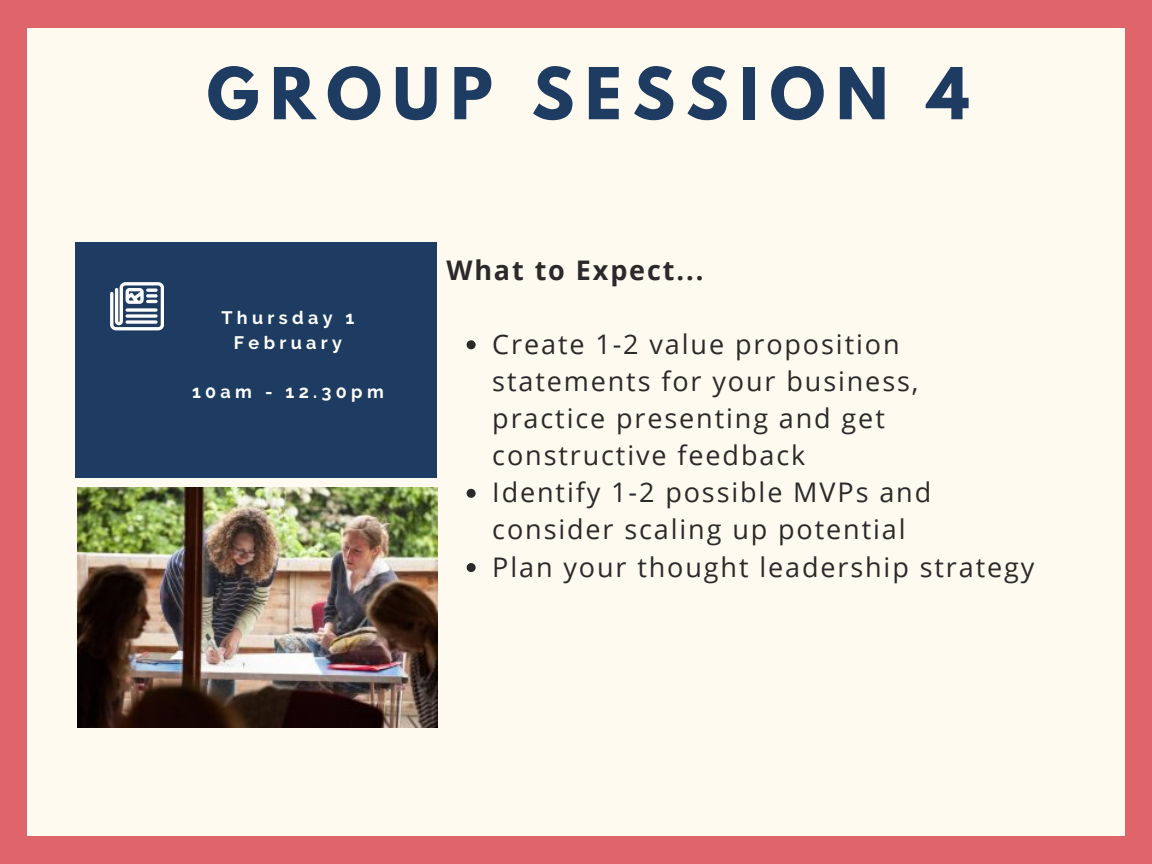
<style>
.page{position:relative;width:1152px;height:864px;background:#e0656a}
.page>*{position:absolute;margin:0;border:0;box-sizing:border-box;transform-origin:0 0}
.t1{font:700 63.45px "League Spartan";letter-spacing:.17em;color:#1e3c61}
.t2{font:27px/37.2px "Open Sans";letter-spacing:.07em;color:#2a2a2a}
.t3{font:700 27px "Open Sans";letter-spacing:.07em;color:#2a2a2a}
.t4{font:700 18px/24.8px "Raleway";letter-spacing:.24em;color:#fff;text-align:center}
</style>
<div class="page">
<div style="left:27px;top:28px;width:1098px;height:808px;background:#fffaf0"></div>
<div style="left:75px;top:242px;width:362px;height:236px;background:#1e3c61"></div>
<svg style="left:111px;top:282px;width:53px;height:48px"></svg>
<svg style="left:467px;top:340px;width:9px;height:9px"></svg>
<svg style="left:467px;top:489px;width:9px;height:9px"></svg>
<svg style="left:467px;top:563px;width:9px;height:9px"></svg>
<img style="left:77px;top:488px;width:360px;height:239px">
<p class="t1" style="left:207px;top:62px;width:764px">GROUP SESSION 4</p>
<p class="t4" style="left:221px;top:305px;width:134px">Thursday 1<br>February</p>
<p class="t4" style="left:192px;top:380px;width:193px">10am - 12.30pm</p>
<p class="t3" style="left:446px;top:251px;width:259px">What to Expect...</p>
<p class="t2" style="left:492px;top:325px;width:428px">Create 1-2 value proposition statements for your business, practice presenting and get constructive feedback</p>
<p class="t2" style="left:492px;top:473px;width:440px">Identify 1-2 possible MVPs and consider scaling up potential</p>
<p class="t2" style="left:492px;top:547px;width:544px">Plan your thought leadership strategy</p>
</div>
